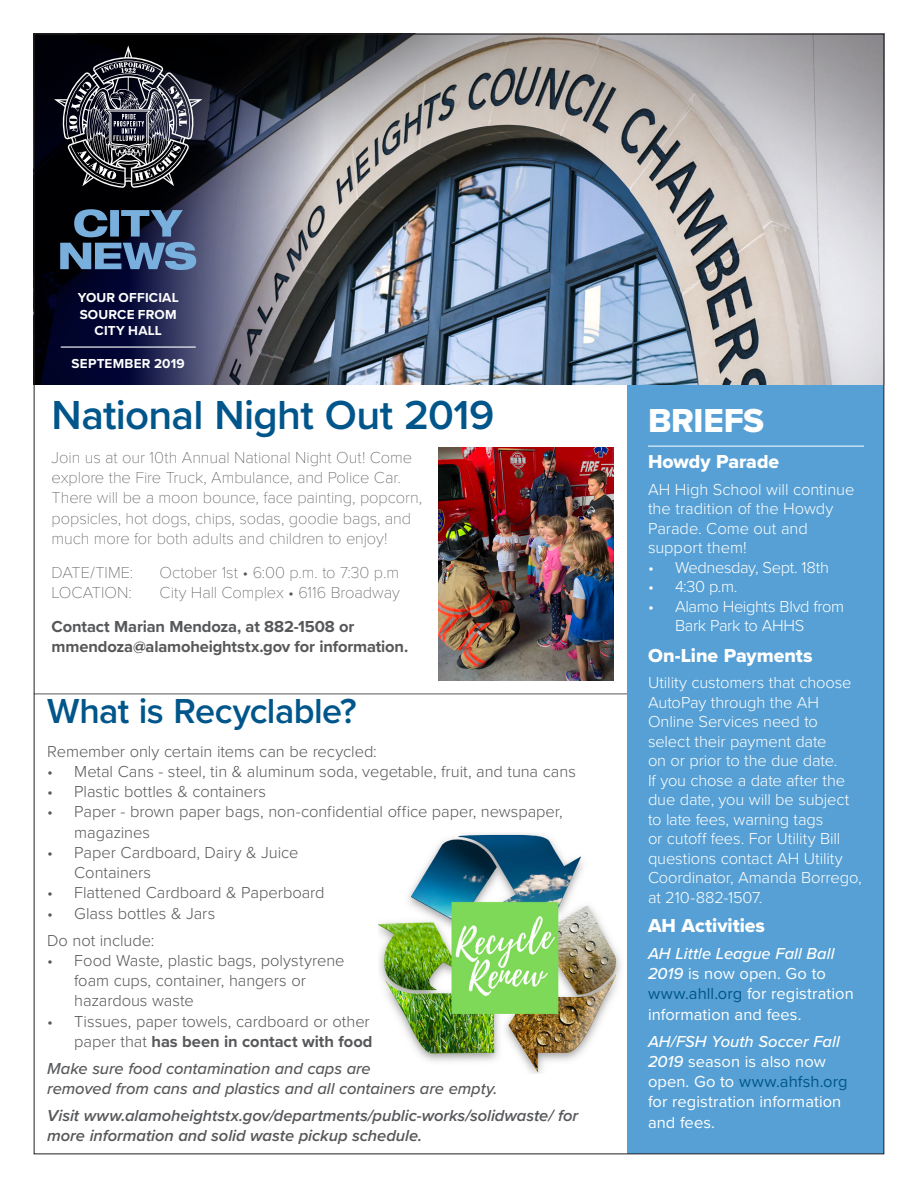
<style>
.page{position:relative;width:918px;height:1188px;background:#fff}
.page>*{position:absolute;margin:0;border:0;box-sizing:border-box;transform-origin:0 0}
._01_1st_Main_Headlin{font:600 42px "Proxima Nova";letter-spacing:-.015em;color:#00568a}
._01_1st_Main_Headlin-2{font:600 36px "Proxima Nova";letter-spacing:-.015em;color:#00568a}
._02_Underlined_Heade{font:34.5px "Proxima Nova Extrabld";letter-spacing:-.01em;color:#fff}
._04_Brief_Subhead{font:19.5px "Proxima Nova Extrabld";color:#fff}
._03_Body_Copy{font:300 16.5px/20.2px "Proxima Nova";letter-spacing:-.005em;color:#57585a}
._03_Body_Copy_No_Spa{font:300 16.5px/19.5px "Proxima Nova";letter-spacing:-.01em;color:#fff}
._03_Body_Copy-2{font:100 16.5px/20.2px "Proxima Nova T";letter-spacing:-.005em;color:#57585a}
._04_Brief_Subhead-2{font:16.5px/20.2px "Proxima Nova";letter-spacing:.005em;color:#fff}
._03_Body_Copy-3{font:italic 600 16.5px/20.2px "Proxima Nova";letter-spacing:-.005em;color:#57585a}
._03_Body_Copy-4{font:italic 500 16.5px/20.2px "Proxima Nova";letter-spacing:-.005em;color:#57585a}
._03_Body_Copy-5{font:700 16.5px/20.2px "Proxima Nova";letter-spacing:-.01em;color:#57585a}
.t1{font:700 13.5px/16.2px "Proxima Nova";letter-spacing:.015em;color:#fff;text-align:center}
.s1{font-weight:700}
.s2{font-weight:500;font-style:italic}
.s3{color:#00568a}
</style>
<div class="page">
<div style="left:628px;top:385px;width:256px;height:769px;background:#56a0d5"></div>
<hr style="left:648px;top:446px;width:216px;height:1px;background:#fff">
<img style="left:331px;top:36px;width:551px;height:349px">
<svg style="left:36px;top:36px;width:295px;height:349px;background:#3d3f51"></svg>
<svg style="left:54px;top:45px;width:148px;height:143px;background:#3b3c44"></svg>
<hr style="left:61px;top:346px;width:135px;height:2px;background:#fff">
<svg style="left:60px;top:209px;width:136px;height:61px;background:#425c7c"></svg>
<img style="left:378px;top:833px;width:243px;height:241px">
<img style="left:438px;top:448px;width:175px;height:233px">
<hr style="left:34px;top:694px;width:593px;height:1px;background:#57585a">
<p class="t1" style="left:78px;top:290px;width:102px">YOUR OFFICIAL<br>SOURCE FROM<br>CITY HALL</p>
<p class="t1" style="left:72px;top:355px;width:115px">SEPTEMBER 2019</p>
<p class="_01_1st_Main_Headlin" style="left:52px;top:384px;width:444px">National Night Out 2019</p>
<p class="_03_Body_Copy-2" style="left:52px;top:446px;width:372px">Join us at our 10th Annual National Night Out! Come explore the Fire Truck, Ambulance, and Police Car.<br>There will be a moon bounce, face painting, popcorn, popsicles, hot dogs, chips, sodas, goodie bags, and much more for both adults and children to enjoy!</p>
<p class="_03_Body_Copy-2" style="left:52px;top:561px;width:83px">DATE/TIME:</p>
<p class="_03_Body_Copy-2" style="left:160px;top:561px;width:241px">October 1st • 6:00 p.m. to 7:30 p.m</p>
<p class="_03_Body_Copy-2" style="left:52px;top:581px;width:82px">LOCATION:</p>
<p class="_03_Body_Copy-2" style="left:160px;top:581px;width:242px">City Hall Complex • 6116 Broadway</p>
<p class="_03_Body_Copy-5" style="left:52px;top:616px;width:358px">Contact Marian Mendoza, at 882-1508 or mmendoza@alamoheightstx.gov for information.</p>
<p class="_01_1st_Main_Headlin-2" style="left:47px;top:684px;width:311px">What is Recyclable?</p>
<p class="_03_Body_Copy" style="left:47px;top:740px;width:331px">Remember only certain items can be recycled:</p>
<p class="_03_Body_Copy" style="left:47px;top:760px;width:530px">• Metal Cans - steel, tin &amp; aluminum soda, vegetable, fruit, and tuna cans</p>
<p class="_03_Body_Copy" style="left:47px;top:781px;width:220px">• Plastic bottles &amp; containers</p>
<p class="_03_Body_Copy" style="left:74px;top:801px;width:490px;text-indent:-27px">• Paper - brown paper bags, non-confidential office paper, newspaper, magazines</p>
<p class="_03_Body_Copy" style="left:74px;top:841px;width:226px;text-indent:-27px">• Paper Cardboard, Dairy &amp; Juice<br>Containers</p>
<p class="_03_Body_Copy" style="left:47px;top:882px;width:279px">• Flattened Cardboard &amp; Paperboard</p>
<p class="_03_Body_Copy" style="left:47px;top:902px;width:170px">• Glass bottles &amp; Jars</p>
<p class="_03_Body_Copy" style="left:47px;top:929px;width:109px">Do not include:</p>
<p class="_03_Body_Copy" style="left:74px;top:949px;width:272px;text-indent:-27px">• Food Waste, plastic bags, polystyrene foam cups, container, hangers or hazardous waste</p>
<p class="_03_Body_Copy" style="left:47px;top:1010px;width:327px;text-align:right">• Tissues, paper towels, cardboard or other paper that <span class="s1">has been in contact with food</span></p>
<p class="_03_Body_Copy-4" style="left:47px;top:1058px;width:452px">Make sure food contamination and caps are<br>removed from cans and plastics and all containers are empty.</p>
<p class="_03_Body_Copy-3" style="left:47px;top:1105px;width:532px">Visit www.alamoheightstx.gov/departments/public-works/solidwaste/ for more information and solid waste pickup schedule.</p>
<p class="_02_Underlined_Heade" style="left:648px;top:395px;width:117px">BRIEFS</p>
<p class="_04_Brief_Subhead" style="left:648px;top:447px;width:133px">Howdy Parade</p>
<p class="_03_Body_Copy_No_Spa" style="left:648px;top:478px;width:208px">AH High School will continue the tradition of the Howdy<br>Parade. Come out and support them!</p>
<p class="_03_Body_Copy_No_Spa" style="left:648px;top:556px;width:183px">• Wednesday, Sept. 18th</p>
<p class="_03_Body_Copy_No_Spa" style="left:648px;top:576px;width:91px">• 4:30 p.m.</p>
<p class="_03_Body_Copy_No_Spa" style="left:675px;top:595px;width:171px;text-indent:-27px">• Alamo Heights Blvd from<br>Bark Park to AHHS</p>
<p class="_04_Brief_Subhead" style="left:648px;top:641px;width:166px">On-Line Payments</p>
<p class="_03_Body_Copy_No_Spa" style="left:648px;top:672px;width:215px">Utility customers that choose<br>AutoPay through the AH<br>Online Services need to select their payment date<br>on or prior to the due date.<br>If you chose a date after the due date, you will be subject to late fees, warning tags<br>or cutoff fees. For Utility Bill questions contact AH Utility<br>Coordinator, Amanda Borrego, at 210-882-1507.</p>
<p class="_04_Brief_Subhead" style="left:648px;top:911px;width:119px">AH Activities</p>
<p class="_04_Brief_Subhead-2" style="left:648px;top:942px;width:207px"><span class="s2">AH Little League Fall Ball<br>2019</span> is now open. Go to <span class="s3">www.ahll.org</span> for registration information and fees.</p>
<p class="_04_Brief_Subhead-2" style="left:648px;top:1030px;width:201px"><span class="s2">AH/FSH Youth Soccer Fall<br>2019</span> season is also now open. Go to <span class="s3">www.ahfsh.org </span>for registration information and fees.</p>
</div>
